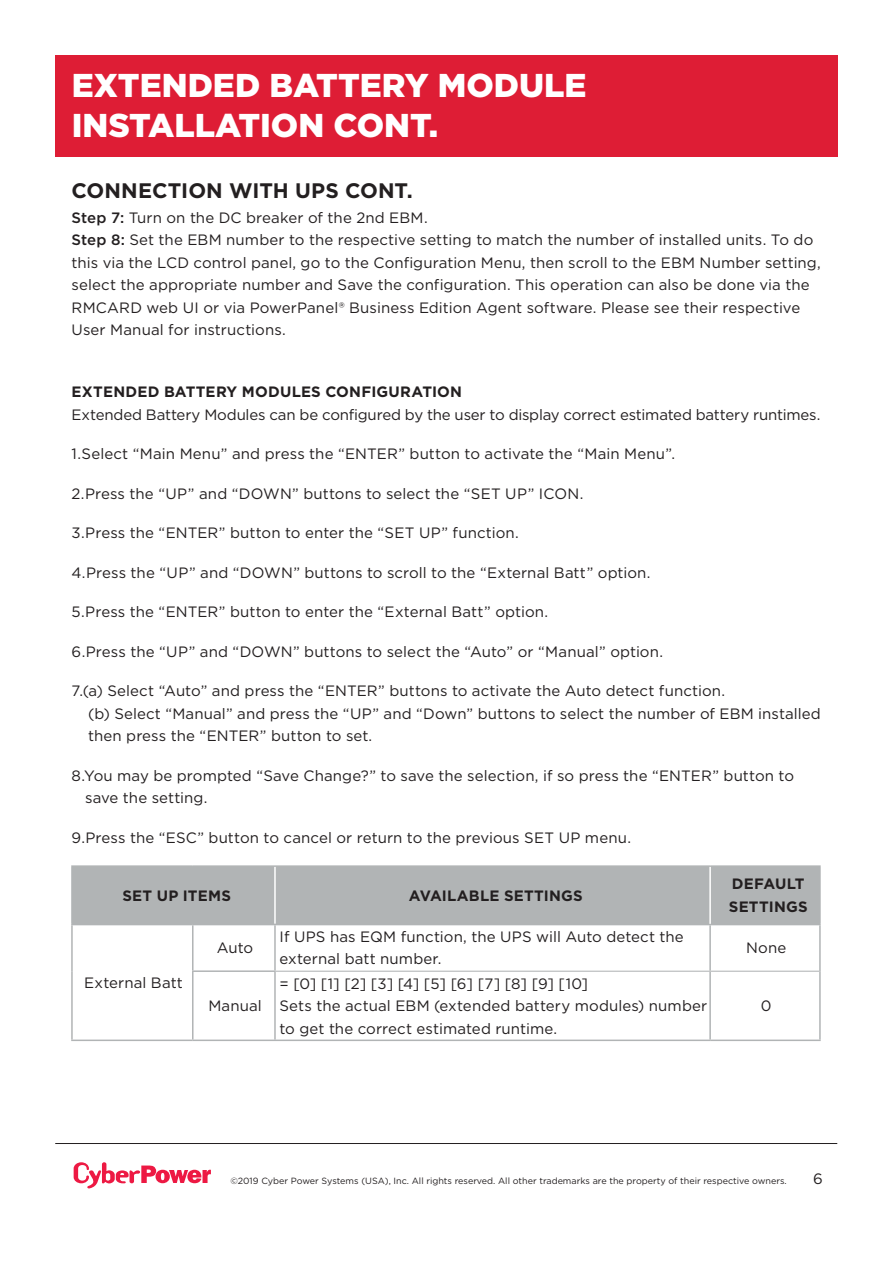
<style>
.page{position:relative;width:893px;height:1263px;background:#fff}
.page>*{position:absolute;margin:0;border:0;box-sizing:border-box;transform-origin:0 0}
.t1{font:900 33px/39.6px "Gotham";color:#fff}
.t2{font:700 21px "Gotham";color:#231f20}
.t3{font:15px/22.5px "Gotham";letter-spacing:.005em;color:#231f20}
.t4{font:15px "Gotham";letter-spacing:-.015em;color:#231f20}
.t5{font:700 15px/22.5px "Gotham";letter-spacing:.015em;color:#231f20}
.t6{font:9px "Gotham";color:#231f20}
.s1{font-weight:500}
</style>
<div class="page">
<div style="left:55px;top:55px;width:782px;height:59px;background:#de1d35"></div>
<hr style="left:55px;top:1143px;width:782px;height:1px;background:#231f20">
<svg style="left:74px;top:1162px;width:137px;height:26px"></svg>
<div style="left:55px;top:100px;width:783px;height:56px;background:#de1d35"></div>
<div style="left:73px;top:867px;width:746px;height:57px;background:#b1b4b5"></div>
<hr style="left:275px;top:1039px;width:435px;height:2px;background:#b1b4b5">
<hr style="left:710px;top:1039px;width:111px;height:2px;background:#b1b4b5">
<hr style="left:71px;top:865px;width:122px;height:2px;background:#b1b4b5">
<hr style="left:71px;top:867px;width:2px;height:57px;background:#b1b4b5">
<hr style="left:193px;top:865px;width:82px;height:2px;background:#b1b4b5">
<hr style="left:275px;top:865px;width:435px;height:2px;background:#b1b4b5">
<hr style="left:710px;top:865px;width:111px;height:2px;background:#b1b4b5">
<hr style="left:819px;top:867px;width:2px;height:57px;background:#b1b4b5">
<hr style="left:274px;top:867px;width:2px;height:57px;background:#fff">
<hr style="left:71px;top:924px;width:122px;height:1px;background:#b1b4b5">
<hr style="left:71px;top:925px;width:2px;height:46px;background:#b1b4b5">
<hr style="left:193px;top:924px;width:82px;height:1px;background:#b1b4b5">
<hr style="left:275px;top:924px;width:435px;height:1px;background:#b1b4b5">
<hr style="left:710px;top:924px;width:111px;height:1px;background:#b1b4b5">
<hr style="left:819px;top:925px;width:2px;height:46px;background:#b1b4b5">
<hr style="left:71px;top:971px;width:2px;height:68px;background:#b1b4b5">
<hr style="left:819px;top:971px;width:2px;height:68px;background:#b1b4b5">
<hr style="left:71px;top:1039px;width:122px;height:2px;background:#b1b4b5">
<hr style="left:193px;top:1039px;width:82px;height:2px;background:#b1b4b5">
<hr style="left:709px;top:867px;width:2px;height:57px;background:#fff">
<hr style="left:192px;top:925px;width:2px;height:45px;background:#b1b4b5">
<hr style="left:274px;top:925px;width:2px;height:45px;background:#b1b4b5">
<hr style="left:709px;top:925px;width:2px;height:46px;background:#b1b4b5">
<hr style="left:192px;top:970px;width:84px;height:2px;background:#b1b4b5">
<hr style="left:192px;top:972px;width:2px;height:67px;background:#b1b4b5">
<hr style="left:274px;top:972px;width:2px;height:67px;background:#b1b4b5">
<hr style="left:709px;top:972px;width:2px;height:67px;background:#b1b4b5">
<hr style="left:276px;top:971px;width:434px;height:1px;background:#b1b4b5">
<hr style="left:710px;top:971px;width:109px;height:1px;background:#b1b4b5">
<h1 class="t1" style="left:72px;top:65px;width:516px">EXTENDED BATTERY MODULE<br>INSTALLATION CONT.</h1>
<h2 class="t2" style="left:72px;top:176px;width:343px">CONNECTION WITH UPS CONT.</h2>
<p class="t3" style="left:72px;top:206px;width:751px"><span class="s1">Step 7:</span> Turn on the DC breaker of the 2nd EBM.<br><span class="s1">Step 8:</span> Set the EBM number to the respective setting to match the number of installed units. To do this via the LCD control panel, go to the Configuration Menu, then scroll to the EBM Number setting, select the appropriate number and Save the configuration. This operation can also be done via the RMCARD web UI or via PowerPanel® Business Edition Agent software. Please see their respective User Manual for instructions.</p>
<p class="t5" style="left:72px;top:381px;width:392px">EXTENDED BATTERY MODULES CONFIGURATION</p>
<p class="t4" style="left:72px;top:405px;width:750px">Extended Battery Modules can be configured by the user to display correct estimated battery runtimes.</p>
<p class="t3" style="left:72px;top:442px;width:605px">1.Select “Main Menu” and press the “ENTER” button to activate the “Main Menu”.</p>
<p class="t3" style="left:72px;top:482px;width:513px">2.Press the “UP” and “DOWN” buttons to select the “SET UP” ICON.</p>
<p class="t3" style="left:72px;top:521px;width:449px">3.Press the “ENTER” button to enter the “SET UP” function.</p>
<p class="t3" style="left:72px;top:561px;width:580px">4.Press the “UP” and “DOWN” buttons to scroll to the “External Batt” option.</p>
<p class="t3" style="left:72px;top:600px;width:478px">5.Press the “ENTER” button to enter the “External Batt” option.</p>
<p class="t3" style="left:72px;top:640px;width:593px">6.Press the “UP” and “DOWN” buttons to select the “Auto” or “Manual” option.</p>
<p class="t3" style="left:88px;top:679px;width:734px;text-indent:-16px">7.(a) Select “Auto” and press the “ENTER” buttons to activate the Auto detect function.<br>(b) Select “Manual” and press the “UP” and “Down” buttons to select the number of EBM installed then press the “ENTER” button to set.</p>
<p class="t3" style="left:85px;top:764px;width:710px;text-indent:-14px">8.You may be prompted “Save Change?” to save the selection, if so press the “ENTER” button to save the setting.</p>
<p class="t3" style="left:72px;top:826px;width:561px">9.Press the “ESC” button to cancel or return to the previous SET UP menu.</p>
<p class="t5" style="left:122px;top:884px;width:110px">SET UP ITEMS</p>
<p class="t5" style="left:409px;top:884px;width:176px">AVAILABLE SETTINGS</p>
<p class="t5" style="left:729px;top:873px;width:80px">DEFAULT<br>SETTINGS</p>
<p class="t3" style="left:84px;top:971px;width:100px">External Batt</p>
<p class="t3" style="left:217px;top:936px;width:38px">Auto</p>
<p class="t3" style="left:280px;top:925px;width:406px">If UPS has EQM function, the UPS will Auto detect the external batt number.</p>
<p class="t3" style="left:746px;top:936px;width:42px">None</p>
<p class="t3" style="left:208px;top:994px;width:55px">Manual</p>
<p class="t3" style="left:280px;top:972px;width:429px">= [0] [1] [2] [3] [4] [5] [6] [7] [8] [9] [10]<br>Sets the actual EBM (extended battery modules) number to get the correct estimated runtime.</p>
<p class="t3" style="left:761px;top:994px;width:12px">0</p>
<p class="t6" style="left:230px;top:1175px;width:558px">©2019 Cyber Power Systems (USA), Inc. All rights reserved. All other trademarks are the property of their respective owners.</p>
<p class="t3" style="left:813px;top:1167px;width:11px">6</p>
</div>
